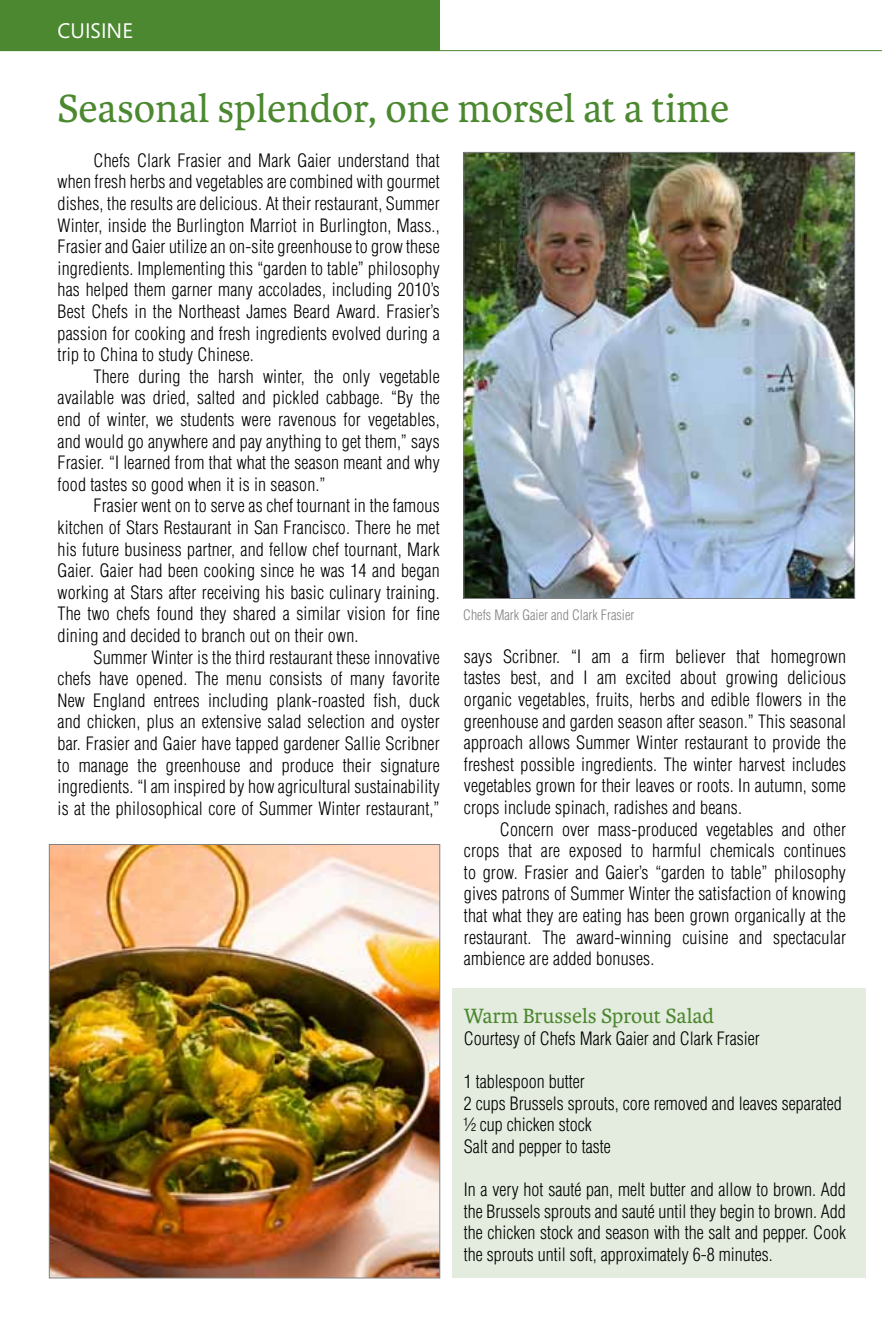
<style>
.page{position:relative;width:882px;height:1332px;background:#fff}
.page>*{position:absolute;margin:0;border:0;box-sizing:border-box;transform-origin:0 0}
.t1{font:42px "Karmina";color:#4b882f}
.t2{font:22px "Karmina";color:#4b882f}
.t3{font:21px "Segoe";color:#fff}
.t4{font:300 condensed 18px/21.6px "Helvetica";letter-spacing:.01em;color:#000;text-align:justify}
.t5{font:300 condensed 14px "Helvetica";color:#808285}
</style>
<div class="page">
<div style="left:452px;top:988px;width:414px;height:290px;background:#e4ecdf"></div>
<hr style="left:0;top:50px;width:882px;height:1px;background:#4b882f">
<div style="left:0;top:0;width:440px;height:50px;background:#4b882f"></div>
<img style="left:466px;top:154px;width:387px;height:443px">
<img style="left:51px;top:846px;width:387px;height:430px">
<p class="t3" style="left:58px;top:16px;width:77px">CUISINE</p>
<h1 class="t1" style="left:58px;top:85px;width:673px">Seasonal splendor, one morsel at a time</h1>
<p class="t4" style="left:58px;top:149px;width:384px;text-indent:36px">Chefs Clark Frasier and Mark Gaier understand that when fresh herbs and vegetables are combined with gourmet dishes, the results are delicious. At their restaurant, Summer Winter, inside the Burlington Marriot in Burlington, Mass., Frasier and Gaier utilize an on-site greenhouse to grow these ingredients. Implementing this “garden to table” philosophy has helped them garner many accolades, including 2010’s Best Chefs in the Northeast James Beard Award. Frasier’s passion for cooking and fresh ingredients evolved during a trip to China to study Chinese.</p>
<p class="t4" style="left:58px;top:365px;width:384px;text-indent:36px">There during the harsh winter, the only vegetable available was dried, salted and pickled cabbage. “By the end of winter, we students were ravenous for vegetables, and would go anywhere and pay anything to get them,” says Frasier. “I learned from that what the season meant and why food tastes so good when it is in season.”</p>
<p class="t4" style="left:58px;top:495px;width:384px;text-indent:36px">Frasier went on to serve as chef tournant in the famous kitchen of Stars Restaurant in San Francisco. There he met his future business partner, and fellow chef tournant, Mark Gaier. Gaier had been cooking since he was 14 and began working at Stars after receiving his basic culinary training.<br>The two chefs found they shared a similar vision for fine dining and decided to branch out on their own.</p>
<p class="t4" style="left:58px;top:646px;width:384px;text-indent:36px">Summer Winter is the third restaurant these innovative chefs have opened. The menu consists of many favorite New England entrees including plank-roasted fish, duck and chicken, plus an extensive salad selection and oyster bar. Frasier and Gaier have tapped gardener Sallie Scribner to manage the greenhouse and produce their signature ingredients. “I am inspired by how agricultural sustainability is at the philosophical core of Summer Winter restaurant,”</p>
<p class="t4" style="left:464px;top:645px;width:384px">says Scribner. “I am a firm believer that homegrown tastes best, and I am excited about growing delicious organic vegetables, fruits, herbs and edible flowers in the greenhouse and garden season after season.” This seasonal approach allows Summer Winter restaurant to provide the freshest possible ingredients. The winter harvest includes vegetables grown for their leaves or roots. In autumn, some crops include spinach, radishes and beans.</p>
<p class="t4" style="left:464px;top:818px;width:384px;text-indent:36px">Concern over mass-produced vegetables and other crops that are exposed to harmful chemicals continues to grow. Frasier and Gaier’s “garden to table” philosophy gives patrons of Summer Winter the satisfaction of knowing that what they are eating has been grown organically at the restaurant. The award-winning cuisine and spectacular ambience are added bonuses.</p>
<p class="t5" style="left:463px;top:606px;width:173px">Chefs Mark Gaier and Clark Frasier</p>
<p class="t2" style="left:464px;top:1004px;width:252px">Warm Brussels Sprout Salad</p>
<p class="t4" style="left:464px;top:1028px;width:297px">Courtesy of Chefs Mark Gaier and Clark Frasier</p>
<p class="t4" style="left:464px;top:1071px;width:379px;text-align:left">1 tablespoon butter<br>2 cups Brussels sprouts, core removed and leaves separated ½ cup chicken stock<br>Salt and pepper to taste</p>
<p class="t4" style="left:464px;top:1179px;width:384px">In a very hot sauté pan, melt butter and allow to brown. Add the Brussels sprouts and sauté until they begin to brown. Add the chicken stock and season with the salt and pepper. Cook the sprouts until soft, approximately 6-8 minutes.</p>
</div>
